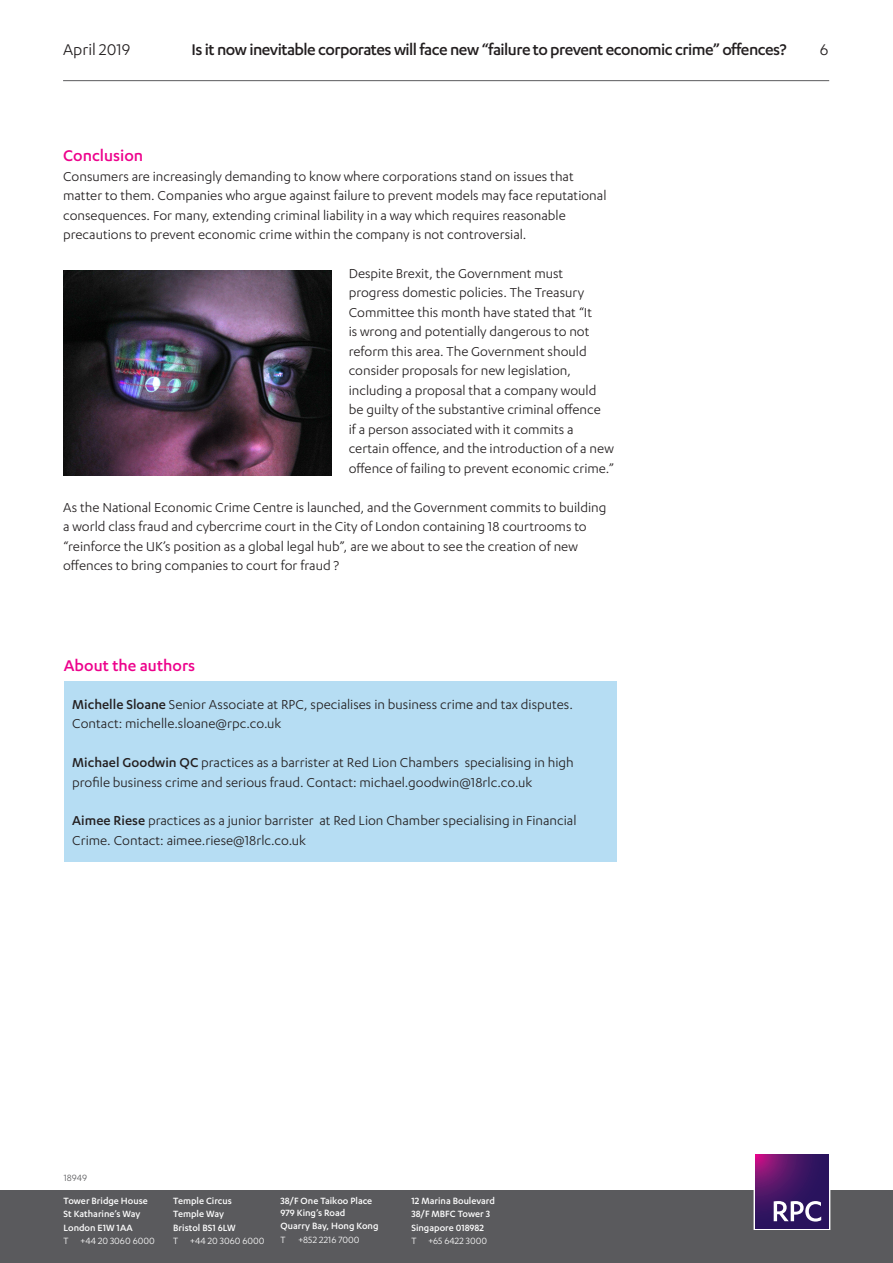
<style>
.page{position:relative;width:893px;height:1263px;background:#fff}
.page>*{position:absolute;margin:0;border:0;box-sizing:border-box;transform-origin:0 0}
.t1{font:500 18px "Karbon";letter-spacing:-.03em;color:#231f20}
.Heading_2__pink{font:500 18px "Karbon";color:#ed028c}
.t2{font:18px "Karbon";color:#231f20}
.Body{font:15px/19.5px "Karbon";color:#231f20}
.t3{font:500 10.5px/13.5px "Karbon";color:#fff}
.t4{font:10.5px "Karbon";color:#fff}
.t5{font:10.5px "Karbon";letter-spacing:-.005em;color:#5a5a5d}
.s1{font-weight:500}
</style>
<div class="page">
<div style="left:0;top:1191px;width:893px;height:72px;background:#5a5a5d"></div>
<hr style="left:63px;top:80px;width:766px;height:1px;background:#5a5a5d">
<div style="left:754px;top:1153px;width:76px;height:77px;border:1px solid #fff"></div>
<svg style="left:755px;top:1155px;width:74px;height:73px;background:#461565"></svg>
<svg style="left:774px;top:1201px;width:47px;height:20px"></svg>
<div style="left:64px;top:681px;width:553px;height:181px;background:#b6ddf3"></div>
<img style="left:64px;top:270px;width:268px;height:205px">
<p class="t2" style="left:63px;top:39px;width:69px">April 2019</p>
<p class="t1" style="left:192px;top:39px;width:596px">Is it now inevitable corporates will face new “failure to prevent economic crime” offences?</p>
<p class="t2" style="left:820px;top:39px;width:10px">6</p>
<p class="Heading_2__pink" style="left:63px;top:146px;width:82px">Conclusion</p>
<p class="Body" style="left:63px;top:166px;width:545px">Consumers are increasingly demanding to know where corporations stand on issues that matter to them. Companies who argue against failure to prevent models may face reputational consequences. For many, extending criminal liability in a way which requires reasonable precautions to prevent economic crime within the company is not controversial.</p>
<p class="Body" style="left:349px;top:263px;width:267px">Despite Brexit, the Government must progress domestic policies. The Treasury Committee this month have stated that “It<br>is wrong and potentially dangerous to not reform this area. The Government should consider proposals for new legislation, including a proposal that a company would be guilty of the substantive criminal offence<br>if a person associated with it commits a certain offence, and the introduction of a new offence of failing to prevent economic crime.”</p>
<p class="Body" style="left:63px;top:497px;width:545px">As the National Economic Crime Centre is launched, and the Government commits to building a world class fraud and cybercrime court in the City of London containing 18 courtrooms to “reinforce the UK’s position as a global legal hub”, are we about to see the creation of new offences to bring companies to court for fraud ?</p>
<p class="Heading_2__pink" style="left:64px;top:656px;width:133px">About the authors</p>
<p class="Body" style="left:72px;top:694px;width:502px"><span class="s1">Michelle Sloane</span> Senior Associate at RPC, specialises in business crime and tax disputes.<br>Contact: michelle.sloane@rpc.co.uk</p>
<p class="Body" style="left:72px;top:752px;width:503px"><span class="s1">Michael Goodwin QC</span> practices as a barrister at Red Lion Chambers specialising in high profile business crime and serious fraud. Contact: michael.goodwin@18rlc.co.uk</p>
<p class="Body" style="left:72px;top:811px;width:506px"><span class="s1">Aimee Riese</span> practices as a junior barrister at Red Lion Chamber specialising in Financial<br>Crime. Contact: aimee.riese@18rlc.co.uk</p>
<p class="t5" style="left:64px;top:1172px;width:25px">18949</p>
<p class="t3" style="left:64px;top:1193px;width:86px">Tower Bridge House<br>St Katharine’s Way<br>London E1W 1AA</p>
<p class="t4" style="left:64px;top:1235px;width:93px">T +44 20 3060 6000</p>
<p class="t3" style="left:173px;top:1193px;width:64px">Temple Circus<br>Temple Way<br>Bristol BS1 6LW</p>
<p class="t4" style="left:173px;top:1235px;width:93px">T +44 20 3060 6000</p>
<p class="t3" style="left:280px;top:1194px;width:100px;line-height:12.6px">38/F One Taikoo Place<br>979 King’s Road<br>Quarry Bay, Hong Kong</p>
<p class="t4" style="left:280px;top:1233px;width:81px">T +852 2216 7000</p>
<p class="t3" style="left:411px;top:1193px;width:85px">12 Marina Boulevard<br>38/F MBFC Tower 3<br>Singapore 018982</p>
<p class="t4" style="left:411px;top:1235px;width:77px">T +65 6422 3000</p>
</div>
